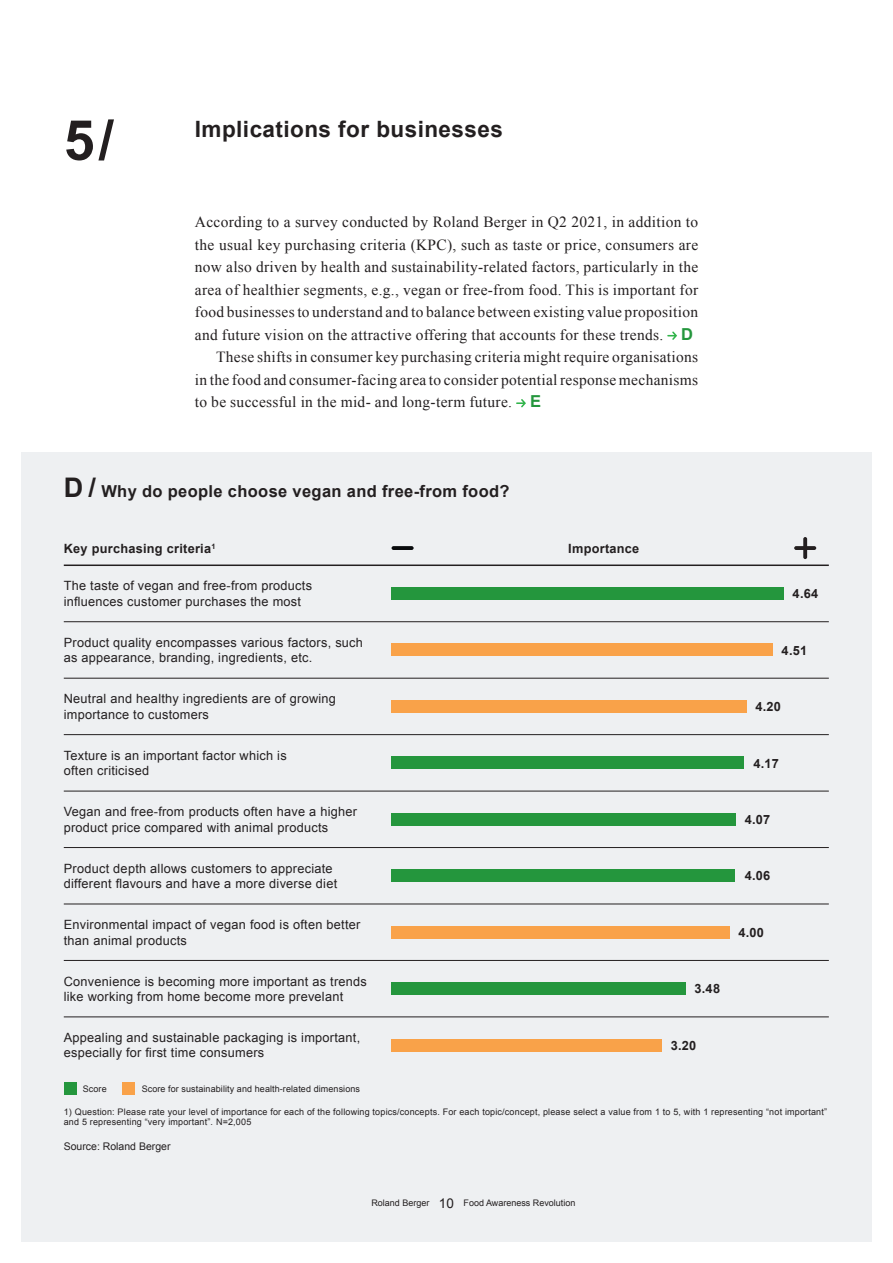
<style>
.page{position:relative;width:893px;height:1263px;background:#fff}
.page>*{position:absolute;margin:0;border:0;box-sizing:border-box;transform-origin:0 0}
.Big_Chapter_Number{font:700 55.5px "Arial";color:#231f20}
.Main_Heading{font:700 22.5px "Arial";letter-spacing:.02em;color:#231f20}
.Chart_HL{font:700 16.5px "Arial";letter-spacing:.02em;color:#231f20}
.FT_10_3pt_15pt_Times{font:15.45px/22.5px "Times New Roman";letter-spacing:.02em;color:#231f20;text-align:justify}
.t1{font:12.75px/15.3px "Arial";letter-spacing:.02em;color:#231f20}
.t2{font:700 12.75px "Arial";letter-spacing:.02em;color:#231f20}
.Source{font:10.5px "Arial";color:#231f20}
.t3{font:9px/10.8px "Arial";letter-spacing:.02em;color:#231f20}
.t4{font:9px "Arial";color:#231f20}
.s1{font-family:"Arial";font-weight:700;font-size:16.5px;color:#24963d}
.s2{font-size:27px}
.s3{font-size:13.5px}
</style>
<div class="page">
<div style="left:21px;top:452px;width:851px;height:790px;background:#eef0f2"></div>
<hr style="left:64px;top:564px;width:765px;height:2px;background:#231f20">
<hr style="left:64px;top:621px;width:765px;height:1px;background:#231f20">
<hr style="left:64px;top:678px;width:765px;height:1px;background:#231f20">
<hr style="left:64px;top:734px;width:765px;height:1px;background:#231f20">
<hr style="left:64px;top:791px;width:765px;height:1px;background:#231f20">
<hr style="left:64px;top:847px;width:765px;height:1px;background:#231f20">
<hr style="left:64px;top:904px;width:765px;height:1px;background:#231f20">
<hr style="left:64px;top:960px;width:765px;height:1px;background:#231f20">
<hr style="left:64px;top:1017px;width:765px;height:1px;background:#231f20">
<div style="left:392px;top:587px;width:392px;height:12px;background:#24963d"></div>
<div style="left:392px;top:644px;width:381px;height:12px;background:#f9a249"></div>
<div style="left:392px;top:700px;width:355px;height:12px;background:#f9a249"></div>
<div style="left:392px;top:757px;width:352px;height:12px;background:#24963d"></div>
<div style="left:392px;top:813px;width:344px;height:12px;background:#24963d"></div>
<div style="left:392px;top:870px;width:343px;height:12px;background:#24963d"></div>
<div style="left:392px;top:926px;width:338px;height:12px;background:#f9a249"></div>
<div style="left:392px;top:983px;width:294px;height:12px;background:#24963d"></div>
<div style="left:392px;top:1039px;width:270px;height:12px;background:#f9a249"></div>
<div style="left:64px;top:1082px;width:13px;height:13px;background:#24963d"></div>
<div style="left:123px;top:1082px;width:12px;height:13px;background:#f9a249"></div>
<svg style="left:392px;top:546px;width:22px;height:4px"></svg>
<svg style="left:794px;top:537px;width:22px;height:22px"></svg>
<svg style="left:667px;top:331px;width:10px;height:9px"></svg>
<svg style="left:516px;top:399px;width:10px;height:8px"></svg>
<p class="Big_Chapter_Number" style="left:64px;top:104px;width:52px">5/</p>
<p class="Main_Heading" style="left:195px;top:115px;width:310px">Implications for businesses</p>
<p class="FT_10_3pt_15pt_Times" style="left:195px;top:211px;width:505px">According to a survey conducted by Roland Berger in Q2 2021, in addition to the usual key purchasing criteria (KPC), such as taste or price, consumers are now also driven by health and sustainability-related factors, particularly in the area of healthier segments, e.g., vegan or free-from food. This is important for food businesses to understand and to balance between existing value proposition and future vision on the attractive offering that accounts for these trends. <span class="s1">D</span></p>
<p class="FT_10_3pt_15pt_Times" style="left:195px;top:346px;width:505px;text-indent:21px">These shifts in consumer key purchasing criteria might require organisations in the food and consumer-facing area to consider potential response mechanisms to be successful in the mid- and long-term future. <span class="s1">E</span></p>
<p class="Chart_HL" style="left:64px;top:481px;width:447px"><span class="s2">D /</span> Why do people choose vegan and free-from food?</p>
<p class="t2" style="left:64px;top:540px;width:153px">Key purchasing criteria<sup>1</sup></p>
<p class="t2" style="left:568px;top:540px;width:73px">Importance</p>
<p class="t1" style="left:64px;top:578px;width:250px">The taste of vegan and free-from products influences customer purchases the most</p>
<p class="t2" style="left:793px;top:585px;width:27px">4.64</p>
<p class="t1" style="left:64px;top:635px;width:301px">Product quality encompasses various factors, such as appearance, branding, ingredients, etc.</p>
<p class="t2" style="left:782px;top:642px;width:27px">4.51</p>
<p class="t1" style="left:64px;top:691px;width:274px">Neutral and healthy ingredients are of growing importance to customers</p>
<p class="t2" style="left:755px;top:698px;width:27px">4.20</p>
<p class="t1" style="left:64px;top:748px;width:224px">Texture is an important factor which is often criticised</p>
<p class="t2" style="left:753px;top:755px;width:27px">4.17</p>
<p class="t1" style="left:64px;top:804px;width:295px">Vegan and free-from products often have a higher product price compared with animal products</p>
<p class="t2" style="left:745px;top:811px;width:27px">4.07</p>
<p class="t1" style="left:64px;top:861px;width:275px">Product depth allows customers to appreciate different flavours and have a more diverse diet</p>
<p class="t2" style="left:745px;top:867px;width:27px">4.06</p>
<p class="t1" style="left:64px;top:917px;width:298px">Environmental impact of vegan food is often better than animal products</p>
<p class="t2" style="left:738px;top:924px;width:27px">4.00</p>
<p class="t1" style="left:64px;top:974px;width:305px">Convenience is becoming more important as trends like working from home become more prevelant</p>
<p class="t2" style="left:694px;top:980px;width:27px">3.48</p>
<p class="t1" style="left:64px;top:1030px;width:298px">Appealing and sustainable packaging is important, especially for first time consumers</p>
<p class="t2" style="left:671px;top:1037px;width:27px">3.20</p>
<p class="t3" style="left:83px;top:1083px;width:25px">Score</p>
<p class="t3" style="left:142px;top:1083px;width:220px">Score for sustainability and health-related dimensions</p>
<p class="t3" style="left:64px;top:1106px;width:765px">1) Question: Please rate your level of importance for each of the following topics/concepts. For each topic/concept, please select a value from 1 to 5, with 1 representing “not important” and 5 representing “very important”. N=2,005</p>
<p class="Source" style="left:64px;top:1139px;width:108px">Source: Roland Berger</p>
<p class="t4" style="left:371px;top:1197px;width:205px">Roland Berger <span class="s3">10</span> Food Awareness Revolution</p>
</div>
